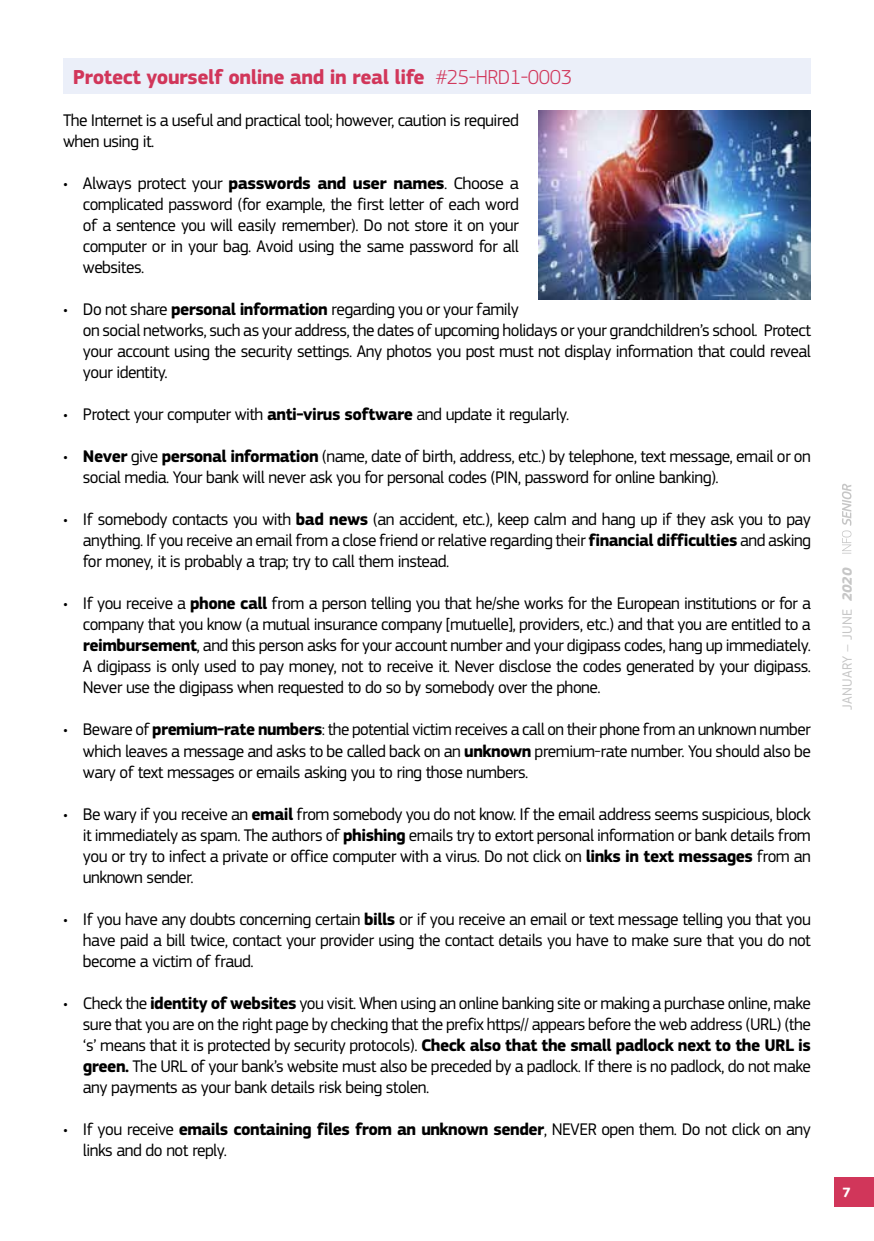
<style>
.page{position:relative;width:874px;height:1241px;background:#fff}
.page>*{position:absolute;margin:0;border:0;box-sizing:border-box;transform-origin:0 0}
.t1{font:700 21px "EC Square Sans Pro";letter-spacing:-.02em;color:#d1365a}
.t2{font:17.5px/21px "EC Square Sans Pro";letter-spacing:-.03em;color:#000;text-align:justify}
.t3{font:14px "EC Square Sans Pro";letter-spacing:.02em;color:#c6c6c6}
.t4{font:700 14px "EC Square Sans Pro";color:#fff}
.s1{font-weight:300}
.s2{font-weight:700}
.s3{font-weight:700;font-style:italic}
</style>
<div class="page">
<div style="left:833px;top:1176px;width:40px;height:30px;background:#d1365a"></div>
<svg style="left:842px;top:483px;width:9px;height:70px"></svg>
<div style="left:63px;top:58px;width:747px;height:36px;background:#ebeff9"></div>
<img style="left:538px;top:110px;width:272px;height:189px">
<p class="t1" style="left:73px;top:65px;width:500px">Protect yourself online and in real life <span class="s1">#25-HRD1-0003</span></p>
<p class="t2" style="left:63px;top:110px;width:457px">The Internet is a useful and practical tool; however, caution is required when using it.</p>
<p class="t2" style="left:83px;top:173px;width:437px;text-indent:-20px">• Always protect your <span class="s2">passwords and user names</span>. Choose a complicated password (for example, the first letter of each word of a sentence you will easily remember). Do not store it on your computer or in your bag. Avoid using the same password for all websites.</p>
<p class="t2" style="left:83px;top:299px;width:729px;text-align:left;text-indent:-20px">• Do not share <span class="s2">personal information</span> regarding you or your family<br>on social networks, such as your address, the dates of upcoming holidays or your grandchildren’s school. Protect your account using the security settings. Any photos you post must not display information that could reveal your identity.</p>
<p class="t2" style="left:63px;top:404px;width:507px">• Protect your computer with <span class="s2">anti-virus software</span> and update it regularly.</p>
<p class="t2" style="left:83px;top:446px;width:729px;text-indent:-20px">• <span class="s2">Never</span> give <span class="s2">personal information</span> (name, date of birth, address, etc.) by telephone, text message, email or on social media. Your bank will never ask you for personal codes (PIN, password for online banking).</p>
<p class="t2" style="left:83px;top:509px;width:729px;text-indent:-20px">• If somebody contacts you with <span class="s2">bad news</span> (an accident, etc.), keep calm and hang up if they ask you to pay anything. If you receive an email from a close friend or relative regarding their <span class="s2">financial difficulties</span> and asking for money, it is probably a trap; try to call them instead.</p>
<p class="t2" style="left:83px;top:593px;width:729px;text-indent:-20px">• If you receive a <span class="s2">phone call</span> from a person telling you that he/she works for the European institutions or for a company that you know (a mutual insurance company [mutuelle], providers, etc.) and that you are entitled to a <span class="s2">reimbursement</span>, and this person asks for your account number and your digipass codes, hang up immediately.<br>A digipass is only used to pay money, not to receive it. Never disclose the codes generated by your digipass.<br>Never use the digipass when requested to do so by somebody over the phone.</p>
<p class="t2" style="left:83px;top:719px;width:729px;text-indent:-20px">• Beware of <span class="s2">premium-rate numbers</span>: the potential victim receives a call on their phone from an unknown number which leaves a message and asks to be called back on an <span class="s2">unknown</span> premium-rate number. You should also be wary of text messages or emails asking you to ring those numbers.</p>
<p class="t2" style="left:83px;top:803px;width:729px;text-indent:-20px">• Be wary if you receive an <span class="s2">email</span> from somebody you do not know. If the email address seems suspicious, block it immediately as spam. The authors of <span class="s2">phishing</span> emails try to extort personal information or bank details from you or try to infect a private or office computer with a virus. Do not click on <span class="s2">links in text messages</span> from an unknown sender.</p>
<p class="t2" style="left:83px;top:908px;width:729px;text-indent:-20px">• If you have any doubts concerning certain <span class="s2">bills</span> or if you receive an email or text message telling you that you have paid a bill twice, contact your provider using the contact details you have to make sure that you do not become a victim of fraud.</p>
<p class="t2" style="left:83px;top:992px;width:729px;text-indent:-20px">• Check the <span class="s2">identity of websites</span> you visit. When using an online banking site or making a purchase online, make sure that you are on the right page by checking that the prefix https// appears before the web address (URL) (the ‘s’ means that it is protected by security protocols). <span class="s2">Check also that the small padlock next to the URL is green.</span> The URL of your bank’s website must also be preceded by a padlock. If there is no padlock, do not make any payments as your bank details risk being stolen.</p>
<p class="t2" style="left:83px;top:1118px;width:729px;text-indent:-20px">• If you receive <span class="s2">emails containing files from an unknown sender</span>, NEVER open them. Do not click on any links and do not reply.</p>
<p class="t3" style="left:838px;top:710px;width:144px;rotate:-90deg">JANUARY – JUNE <span class="s3">2020</span></p>
<p class="t4" style="left:842px;top:1183px;width:10px">7</p>
</div>
